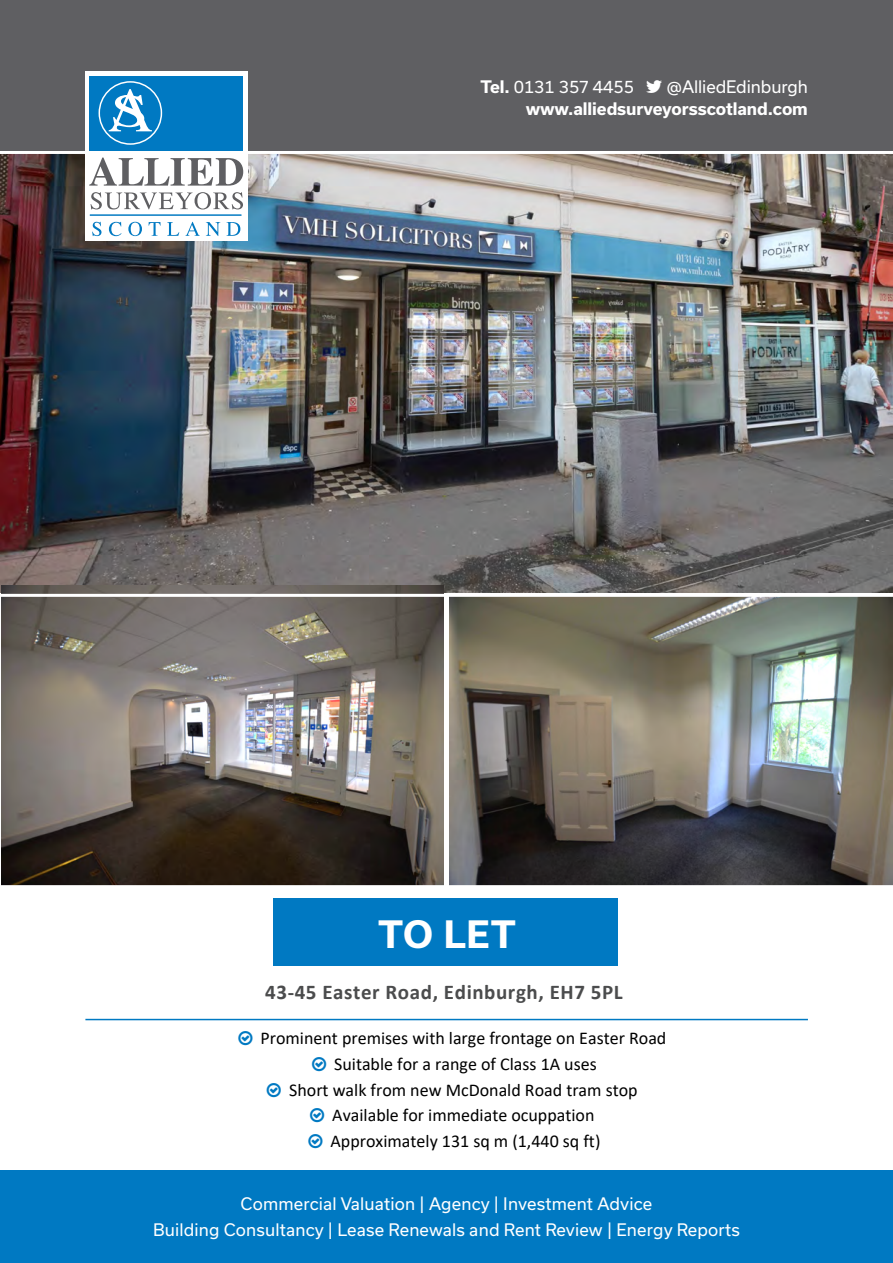
<style>
.page{position:relative;width:893px;height:1263px;background:#fff}
.page>*{position:absolute;margin:0;border:0;box-sizing:border-box;transform-origin:0 0}
.t1{font:700 36px "Usual";color:#fff}
.t2{font:700 21px "Calibri";letter-spacing:.025em;color:#4b4c4d}
.t3{font:18px/25.7px "Calibri";color:#000;text-align:center}
.t4{font:16.5px/25.5px "Usual";letter-spacing:.01em;color:#fff;text-align:center}
.t5{font:700 16.5px "Usual";letter-spacing:-.005em;color:#fff}
.s1{font-weight:700}
</style>
<div class="page">
<img style="left:0;top:154px;width:893px;height:440px">
<div style="left:0;top:0;width:893px;height:151px;background:#5f5f62"></div>
<img style="left:1px;top:586px;width:442px;height:8px">
<svg style="left:1px;top:596px;width:443px;height:290px;background:#6e6660"></svg>
<img style="left:449px;top:596px;width:444px;height:290px">
<div style="left:0;top:1171px;width:893px;height:92px;background:#0079c2"></div>
<div style="left:85px;top:71px;width:162px;height:170px;background:#fff"></div>
<div style="left:89px;top:76px;width:154px;height:75px;background:#0079c2"></div>
<div style="left:99px;top:81px;width:63px;height:64px;border:1px solid #fff;border-radius:50%"></div>
<svg style="left:109px;top:89px;width:43px;height:42px"></svg>
<hr style="left:90px;top:215px;width:151px;height:1px;background:#0079c2">
<svg style="left:89px;top:158px;width:154px;height:28px"></svg>
<svg style="left:91px;top:192px;width:152px;height:17px"></svg>
<svg style="left:92px;top:222px;width:9px;height:14px"></svg>
<svg style="left:109px;top:222px;width:13px;height:14px"></svg>
<svg style="left:128px;top:222px;width:14px;height:14px"></svg>
<svg style="left:149px;top:222px;width:12px;height:14px"></svg>
<svg style="left:167px;top:222px;width:12px;height:14px"></svg>
<svg style="left:185px;top:222px;width:15px;height:14px"></svg>
<svg style="left:206px;top:222px;width:14px;height:14px"></svg>
<svg style="left:226px;top:222px;width:14px;height:14px"></svg>
<div style="left:273px;top:898px;width:345px;height:68px;background:#0079c2"></div>
<hr style="left:85px;top:1019px;width:723px;height:1px;background:#0079c2">
<p class="t4" style="left:480px;top:74px;width:155px"><span class="s1">Tel.</span> 0131 357 4455</p>
<p class="t4" style="left:667px;top:74px;width:142px">@AlliedEdinburgh</p>
<p class="t5" style="left:526px;top:99px;width:284px">www.alliedsurveyorsscotland.com</p>
<p class="t1" style="left:378px;top:914px;width:139px">TO LET</p>
<p class="t2" style="left:265px;top:977px;width:359px">43-45 Easter Road, Edinburgh, EH7 5PL</p>
<p class="t3" style="left:260px;top:1025px;width:407px">Prominent premises with large frontage on Easter Road Suitable for a range of Class 1A uses<br>Short walk from new McDonald Road tram stop Available for immediate ocuppation<br>Approximately 131 sq m (1,440 sq ft)</p>
<p class="t4" style="left:153px;top:1191px;width:588px">Commercial Valuation | Agency | Investment Advice<br>Building Consultancy | Lease Renewals and Rent Review | Energy Reports</p>
</div>
